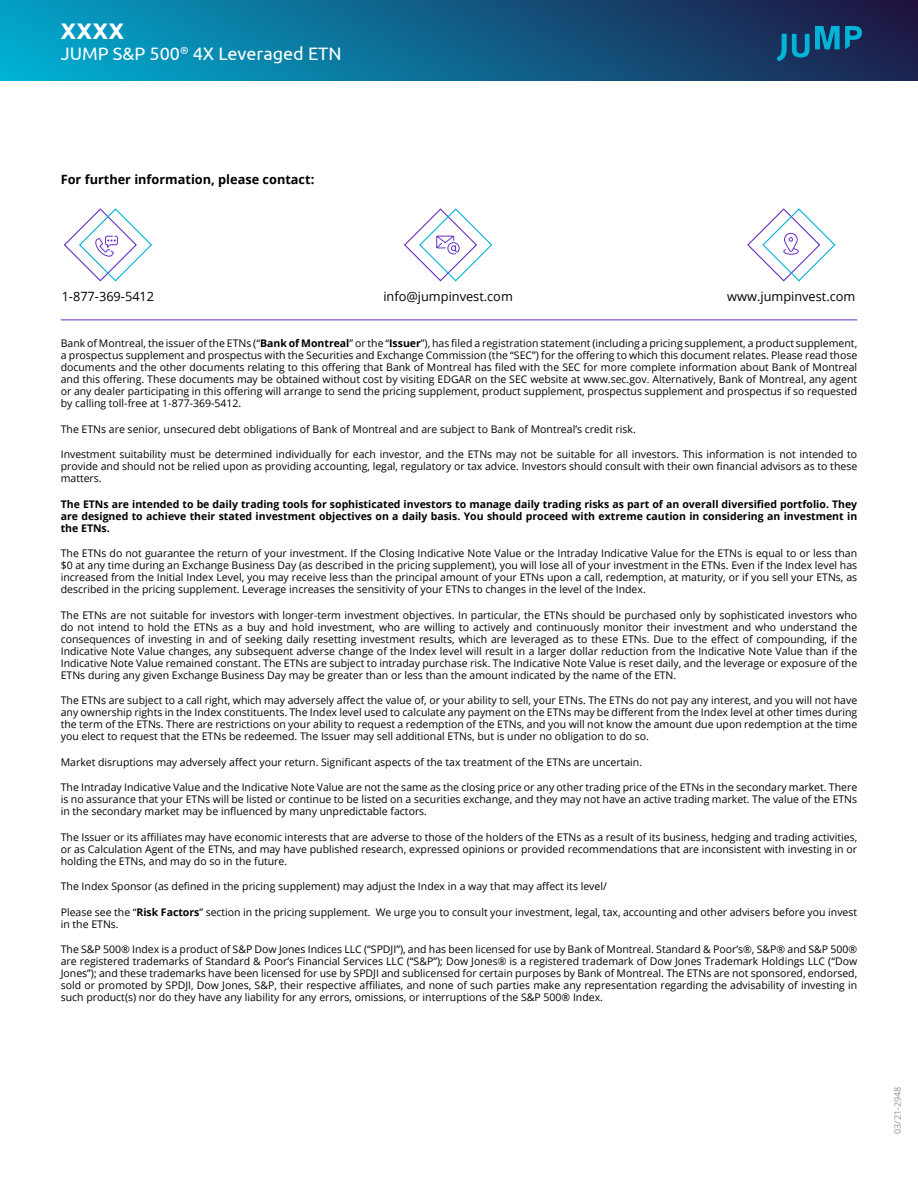
<style>
.page{position:relative;width:918px;height:1188px;background:#fff}
.page>*{position:absolute;margin:0;border:0;box-sizing:border-box;transform-origin:0 0}
.t1{font:700 22.5px "Ubuntu";color:#fff}
.t2{font:18px "Ubuntu";color:#fff}
.t3{font:12.75px "Open Sans";color:#000}
.t4{font:700 12.75px "Open Sans";color:#000}
.t5{font:10.5px/12px "Open Sans";color:#000;text-align:justify}
.t6{font:700 10.5px/12px "Open Sans";color:#000;text-align:justify}
.t7{font:9px "Open Sans";color:#939598}
.s1{font-weight:700}
</style>
<div class="page">
<svg style="left:63px;top:208px;width:89px;height:74px"></svg>
<svg style="left:404px;top:208px;width:89px;height:74px"></svg>
<svg style="left:747px;top:208px;width:89px;height:74px"></svg>
<div style="left:0;top:0;width:918px;height:81px;background:linear-gradient(to right,#02a9ce,#1e1a46)"></div>
<svg style="left:792px;top:26px;width:47px;height:32px;background:#0f658d"></svg>
<svg style="left:777px;top:34px;width:9px;height:27px"></svg>
<svg style="left:845px;top:26px;width:17px;height:23px"></svg>
<hr style="left:61px;top:320px;width:796px;height:1px;background:#6930c3">
<h1 class="t1" style="left:61px;top:17px;width:65px">XXXX</h1>
<h2 class="t2" style="left:61px;top:42px;width:282px">JUMP S&amp;P 500<sup>®</sup> 4X Leveraged ETN</h2>
<p class="t4" style="left:61px;top:170px;width:255px">For further information, please contact:</p>
<p class="t3" style="left:62px;top:288px;width:94px">1-877-369-5412</p>
<p class="t3" style="left:383px;top:288px;width:131px">info@jumpinvest.com</p>
<p class="t3" style="left:727px;top:288px;width:130px">www.jumpinvest.com</p>
<p class="t5" style="left:61px;top:337px;width:798px">Bank of Montreal, the issuer of the ETNs (“<span class="s1">Bank of Montreal</span>” or the “<span class="s1">Issuer</span>”), has filed a registration statement (including a pricing supplement, a product supplement, a prospectus supplement and prospectus with the Securities and Exchange Commission (the “SEC”) for the offering to which this document relates. Please read those documents and the other documents relating to this offering that Bank of Montreal has filed with the SEC for more complete information about Bank of Montreal and this offering. These documents may be obtained without cost by visiting EDGAR on the SEC website at www.sec.gov. Alternatively, Bank of Montreal, any agent or any dealer participating in this offering will arrange to send the pricing supplement, product supplement, prospectus supplement and prospectus if so requested by calling toll-free at 1-877-369-5412.</p>
<p class="t5" style="left:61px;top:423px;width:577px">The ETNs are senior, unsecured debt obligations of Bank of Montreal and are subject to Bank of Montreal’s credit risk.</p>
<p class="t5" style="left:61px;top:448px;width:798px">Investment suitability must be determined individually for each investor, and the ETNs may not be suitable for all investors. This information is not intended to provide and should not be relied upon as providing accounting, legal, regulatory or tax advice. Investors should consult with their own financial advisors as to these matters.</p>
<p class="t6" style="left:61px;top:498px;width:798px">The ETNs are intended to be daily trading tools for sophisticated investors to manage daily trading risks as part of an overall diversified portfolio. They are designed to achieve their stated investment objectives on a daily basis. You should proceed with extreme caution in considering an investment in the ETNs.</p>
<p class="t5" style="left:61px;top:547px;width:798px">The ETNs do not guarantee the return of your investment. If the Closing Indicative Note Value or the Intraday Indicative Value for the ETNs is equal to or less than $0 at any time during an Exchange Business Day (as described in the pricing supplement), you will lose all of your investment in the ETNs. Even if the Index level has increased from the Initial Index Level, you may receive less than the principal amount of your ETNs upon a call, redemption, at maturity, or if you sell your ETNs, as described in the pricing supplement. Leverage increases the sensitivity of your ETNs to changes in the level of the Index.</p>
<p class="t5" style="left:61px;top:609px;width:798px">The ETNs are not suitable for investors with longer-term investment objectives. In particular, the ETNs should be purchased only by sophisticated investors who do not intend to hold the ETNs as a buy and hold investment, who are willing to actively and continuously monitor their investment and who understand the consequences of investing in and of seeking daily resetting investment results, which are leveraged as to these ETNs. Due to the effect of compounding, if the Indicative Note Value changes, any subsequent adverse change of the Index level will result in a larger dollar reduction from the Indicative Note Value than if the Indicative Note Value remained constant. The ETNs are subject to intraday purchase risk. The Indicative Note Value is reset daily, and the leverage or exposure of the ETNs during any given Exchange Business Day may be greater than or less than the amount indicated by the name of the ETN.</p>
<p class="t5" style="left:61px;top:694px;width:798px">The ETNs are subject to a call right, which may adversely affect the value of, or your ability to sell, your ETNs. The ETNs do not pay any interest, and you will not have any ownership rights in the Index constituents. The Index level used to calculate any payment on the ETNs may be different from the Index level at other times during the term of the ETNs. There are restrictions on your ability to request a redemption of the ETNs, and you will not know the amount due upon redemption at the time you elect to request that the ETNs be redeemed. The Issuer may sell additional ETNs, but is under no obligation to do so.</p>
<p class="t5" style="left:61px;top:756px;width:583px">Market disruptions may adversely affect your return. Significant aspects of the tax treatment of the ETNs are uncertain.</p>
<p class="t5" style="left:61px;top:781px;width:798px">The Intraday Indicative Value and the Indicative Note Value are not the same as the closing price or any other trading price of the ETNs in the secondary market. There is no assurance that your ETNs will be listed or continue to be listed on a securities exchange, and they may not have an active trading market. The value of the ETNs in the secondary market may be influenced by many unpredictable factors.</p>
<p class="t5" style="left:61px;top:831px;width:798px">The Issuer or its affiliates may have economic interests that are adverse to those of the holders of the ETNs as a result of its business, hedging and trading activities, or as Calculation Agent of the ETNs, and may have published research, expressed opinions or provided recommendations that are inconsistent with investing in or holding the ETNs, and may do so in the future.</p>
<p class="t5" style="left:61px;top:880px;width:548px">The Index Sponsor (as defined in the pricing supplement) may adjust the Index in a way that may affect its level/</p>
<p class="t5" style="left:61px;top:906px;width:798px">Please see the “<span class="s1">Risk Factors</span>” section in the pricing supplement. We urge you to consult your investment, legal, tax, accounting and other advisers before you invest in the ETNs.</p>
<p class="t5" style="left:61px;top:943px;width:798px">The S&amp;P 500® Index is a product of S&amp;P Dow Jones Indices LLC (“SPDJI”), and has been licensed for use by Bank of Montreal. Standard &amp; Poor’s®, S&amp;P® and S&amp;P 500® are registered trademarks of Standard &amp; Poor’s Financial Services LLC (“S&amp;P”); Dow Jones® is a registered trademark of Dow Jones Trademark Holdings LLC (“Dow Jones”); and these trademarks have been licensed for use by SPDJI and sublicensed for certain purposes by Bank of Montreal. The ETNs are not sponsored, endorsed, sold or promoted by SPDJI, Dow Jones, S&amp;P, their respective affiliates, and none of such parties make any representation regarding the advisability of investing in such product(s) nor do they have any liability for any errors, omissions, or interruptions of the S&amp;P 500® Index.</p>
<p class="t7" style="left:891px;top:1134px;width:49px;rotate:-90deg">03/21-2948</p>
</div>
